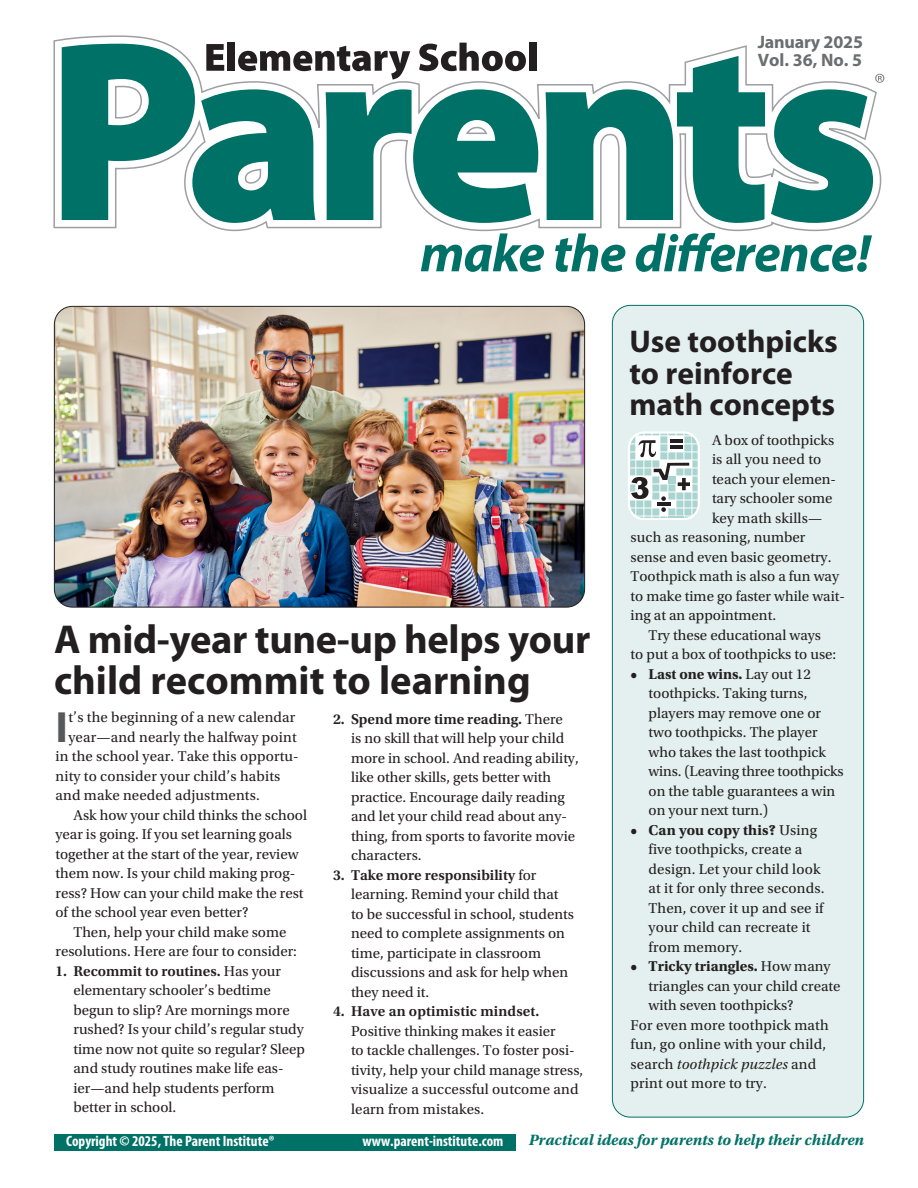
<style>
.page{position:relative;width:918px;height:1188px;background:#fff}
.page>*{position:absolute;margin:0;border:0;box-sizing:border-box;transform-origin:0 0}
.t1{font:700 43.95px "Myriad Pro";color:#57585a}
.t2{font:700 40.5px/40.5px "Myriad Pro";color:#231f20}
.t3{font:700 31.5px/31.5px "Myriad Pro";color:#231f20}
.t4{font:700 18px/18px "Myriad Pro";letter-spacing:-.01em;color:#6c6d70}
.t5{font:italic 700 15.75px "Utopia Std";color:#007167}
.t6{font:15px/19.5px "Utopia Std";color:#231f20}
.t7{font:700 condensed 15px "Myriad Pro";color:#fff}
.t8{font:600 15px "Utopia Std";letter-spacing:.01em;color:#231f20}
.t9{font:italic 15px "Utopia Std";letter-spacing:.01em;color:#231f20}
.t10{font:700 15px "Utopia Std";color:#231f20}
.s1{font-weight:600}
.s2{font-weight:700}
.s3{font-weight:400}
.s4{font-style:normal}
</style>
<div class="page">
<div style="left:612px;top:305px;width:252px;height:812px;background:#e4f0ef;border-radius:18px"></div>
<svg style="left:53px;top:35px;width:829px;height:197px"></svg>
<svg style="left:771px;top:89px;width:102px;height:134px"></svg>
<svg style="left:421px;top:233px;width:123px;height:39px"></svg>
<svg style="left:555px;top:233px;width:70px;height:39px"></svg>
<svg style="left:636px;top:233px;width:236px;height:39px"></svg>
<svg style="left:62px;top:43px;width:476px;height:180px"></svg>
<div style="left:529px;top:43px;width:7px;height:28px;background:#231f20"></div>
<svg style="left:875px;top:74px;width:9px;height:9px"></svg>
<svg style="left:628px;top:431px;width:72px;height:89px"></svg>
<div style="left:54px;top:1134px;width:462px;height:16px;background:#007167"></div>
<img style="left:54px;top:307px;width:531px;height:299px">
<p class="t4" style="left:758px;top:32px;width:107px">January 2025<br>Vol. 36, No. 5</p>
<h2 class="t2" style="left:54px;top:618px;width:538px">A mid-year tune-up helps your child recommit to learning</h2>
<h1 class="t1" style="left:56px;top:698px;width:14px">I</h1>
<p class="t6" style="left:68px;top:708px;width:228px">t’s the beginning of a new calendar</p>
<p class="t6" style="left:351px;top:709px;width:229px;text-indent:-18px"><span class="s1">2. Spend more time reading.</span> There<br>is no skill that will help your child more in school. And reading ability, like other skills, gets better with practice. Encourage daily reading and let your child read about any&shy;thing, from sports to favorite movie characters.</p>
<p class="t6" style="left:351px;top:865px;width:225px;text-indent:-18px"><span class="s1">3. Take more responsibility</span> for learning. Remind your child that to be successful in school, students need to complete assignments on time, participate in classroom discussions and ask for help when they need it.</p>
<p class="t8" style="left:333px;top:1003px;width:208px">4. Have an optimistic mindset.</p>
<p class="t6" style="left:351px;top:1021px;width:234px">Positive thinking makes it easier<br>to tackle challenges. To foster posi&shy;tivity, help your child manage stress, visualize a successful outcome and learn from mistakes.</p>
<p class="t6" style="left:68px;top:727px;width:230px">year—and nearly the halfway point</p>
<p class="t6" style="left:55px;top:747px;width:245px">in the school year. Take this opportu-</p>
<p class="t6" style="left:55px;top:766px;width:226px">nity to consider your child’s habits</p>
<p class="t6" style="left:55px;top:786px;width:206px">and make needed adjustments.</p>
<p class="t6" style="left:74px;top:805px;width:235px">Ask how your child thinks the school</p>
<p class="t6" style="left:56px;top:825px;width:238px">year is going. If you set learning goals</p>
<p class="t6" style="left:56px;top:844px;width:245px">together at the start of the year, review</p>
<p class="t6" style="left:56px;top:864px;width:241px">them now. Is your child making prog-</p>
<p class="t6" style="left:56px;top:883px;width:250px">ress? How can your child make the rest</p>
<p class="t6" style="left:56px;top:903px;width:194px">of the school year even better?</p>
<p class="t6" style="left:74px;top:922px;width:215px">Then, help your child make some</p>
<p class="t6" style="left:56px;top:942px;width:243px">resolutions. Here are four to consider:</p>
<p class="t6" style="left:74px;top:961px;width:233px;text-indent:-18px"><span class="s1">1. Recommit to routines.</span> Has your elementary schooler’s bedtime begun to slip? Are mornings more rushed? Is your child’s regular study time now not quite so regular? Sleep and study routines make life eas&shy;ier—and help students perform better in school.</p>
<h3 class="t3" style="left:629px;top:325px;width:210px">Use toothpicks to reinforce math concepts</h3>
<p class="t6" style="left:712px;top:430px;width:124px">A box of toothpicks</p>
<p class="t6" style="left:712px;top:450px;width:111px">is all you need to</p>
<p class="t6" style="left:712px;top:469px;width:126px">teach your elemen-</p>
<p class="t6" style="left:712px;top:489px;width:122px">tary schooler some</p>
<p class="t6" style="left:712px;top:508px;width:112px">key math skills—</p>
<p class="t6" style="left:631px;top:528px;width:176px">such as reasoning, number</p>
<p class="t6" style="left:631px;top:547px;width:202px">sense and even basic geometry.</p>
<p class="t6" style="left:631px;top:567px;width:210px">Toothpick math is also a fun way</p>
<p class="t6" style="left:631px;top:586px;width:216px">to make time go faster while wait-</p>
<p class="t6" style="left:631px;top:606px;width:147px">ing at an appointment.</p>
<p class="t6" style="left:649px;top:625px;width:174px">Try these educational ways</p>
<p class="t6" style="left:631px;top:645px;width:207px">to put a box of toothpicks to use:</p>
<p class="t6" style="left:649px;top:664px;width:197px;text-indent:-18px"><span class="s2">• Last one wins.</span> Lay out 12 toothpicks. Taking turns, players may remove one or two toothpicks. The player who takes the last toothpick wins. (Leaving three toothpicks on the table guarantees a win on your next turn.)</p>
<p class="t6" style="left:649px;top:820px;width:177px;text-indent:-18px"><span class="s2">• Can you copy this?</span> Using five toothpicks, create a design. Let your child look at it for only three seconds.<br>Then, cover it up and see if your child can recreate it from memory.</p>
<p class="t10" style="left:631px;top:958px;width:202px">• Tricky triangles. <span class="s3">How many</span></p>
<p class="t6" style="left:649px;top:976px;width:194px">triangles can your child create</p>
<p class="t6" style="left:649px;top:996px;width:147px">with seven toothpicks?</p>
<p class="t6" style="left:631px;top:1015px;width:200px">For even more toothpick math</p>
<p class="t6" style="left:631px;top:1035px;width:197px">fun, go online with your child,</p>
<p class="t9" style="left:631px;top:1056px;width:187px"><span class="s4">search</span> toothpick puzzles <span class="s4">and</span></p>
<p class="t6" style="left:631px;top:1074px;width:138px">print out more to try.</p>
<p class="t7" style="left:66px;top:1132px;width:210px">Copyright © 2025, The Parent Institute®</p>
<p class="t7" style="left:363px;top:1132px;width:142px">www.parent-institute.com</p>
<p class="t5" style="left:529px;top:1131px;width:337px">Practical ideas for parents to help their children</p>
</div>
